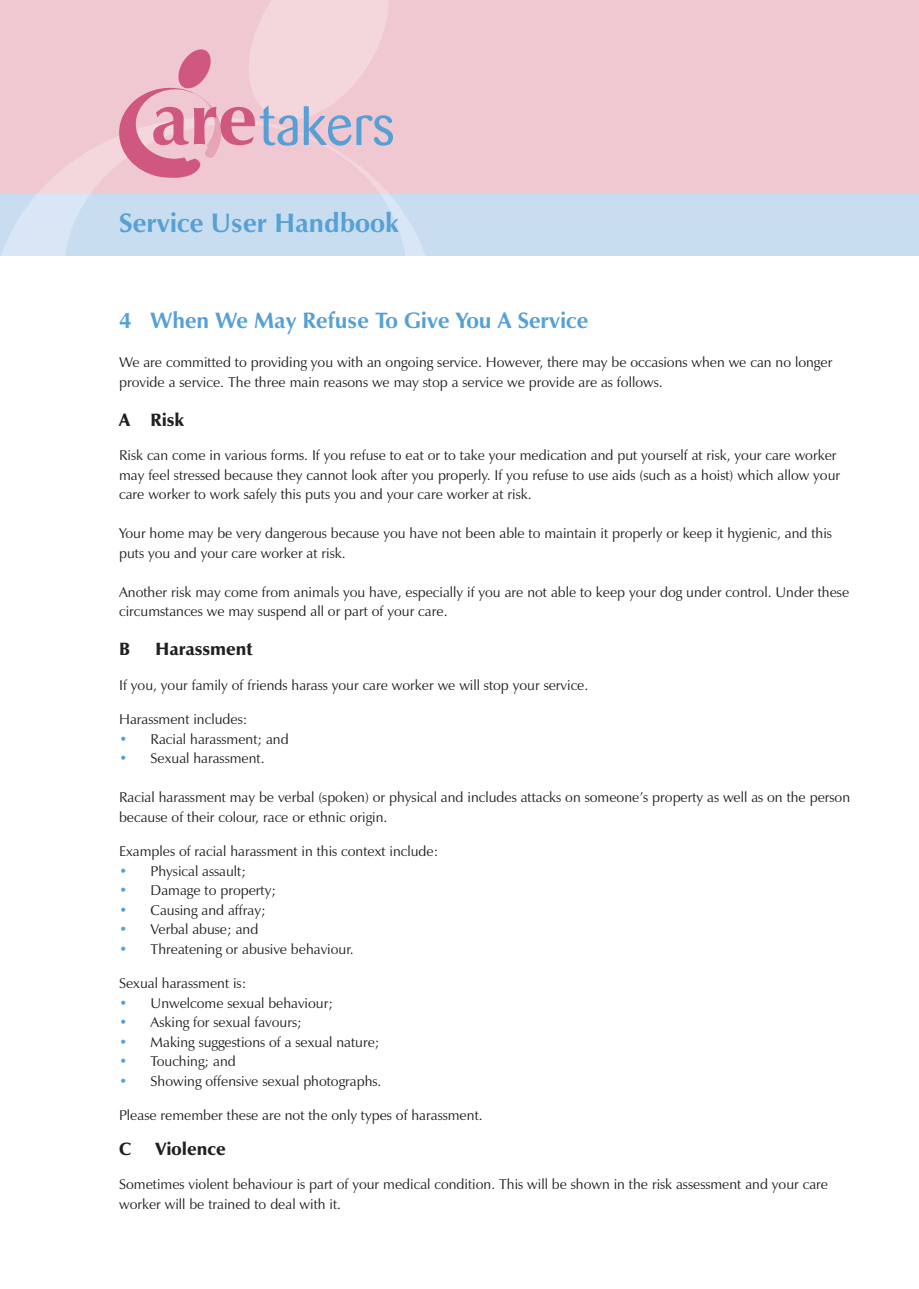
<style>
.page{position:relative;width:919px;height:1289px;background:#fff}
.page>*{position:absolute;margin:0;border:0;box-sizing:border-box;transform-origin:0 0}
.t1{font:700 27px "Zapf Humanist 601 BT";color:#56a0d5}
.t2{font:700 22.5px "Zapf Humanist 601 BT";color:#56a0d5}
.t3{font:900 18px "Zapf Humanist 601 BT";color:#231f20}
.t4{font:14.25px/19.5px "Zapf Humanist 601 BT";color:#231f20}
.s1{color:#56a0d5}
</style>
<div class="page">
<div style="left:0;top:188px;width:918px;height:67px;background:#c9ddf0"></div>
<div style="left:0;top:0;width:918px;height:193px;background:#efc8d2"></div>
<svg style="left:0;top:0;width:427px;height:256px"></svg>
<h1 class="t1" style="left:119px;top:206px;width:281px">Service User Handbook</h1>
<h2 class="t2" style="left:119px;top:306px;width:470px">4 When We May Refuse To Give You A Service</h2>
<p class="t4" style="left:119px;top:352px;width:714px">We are committed to providing you with an ongoing service. However, there may be occasions when we can no longer provide a service. The three main reasons we may stop a service we provide are as follows.</p>
<p class="t3" style="left:119px;top:408px;width:67px">A Risk</p>
<p class="t4" style="left:119px;top:445px;width:722px">Risk can come in various forms. If you refuse to eat or to take your medication and put yourself at risk, your care worker may feel stressed because they cannot look after you properly. If you refuse to use aids (such as a hoist) which allow your care worker to work safely this puts you and your care worker at risk.</p>
<p class="t4" style="left:119px;top:523px;width:714px">Your home may be very dangerous because you have not been able to maintain it properly or keep it hygienic, and this puts you and your care worker at risk.</p>
<p class="t4" style="left:119px;top:582px;width:731px">Another risk may come from animals you have, especially if you are not able to keep your dog under control. Under these circumstances we may suspend all or part of your care.</p>
<p class="t3" style="left:119px;top:638px;width:12px">B</p>
<p class="t3" style="left:155px;top:638px;width:99px">Harassment</p>
<p class="t4" style="left:119px;top:675px;width:470px">If you, your family of friends harass your care worker we will stop your service.</p>
<p class="t4" style="left:119px;top:709px;width:130px">Harassment includes:</p>
<p class="t4" style="left:119px;top:729px;width:171px"><span class="s1">•</span> Racial harassment; and</p>
<p class="t4" style="left:119px;top:748px;width:147px"><span class="s1">•</span> Sexual harassment.</p>
<p class="t4" style="left:119px;top:787px;width:732px">Racial harassment may be verbal (spoken) or physical and includes attacks on someone’s property as well as on the person because of their colour, race or ethnic origin.</p>
<p class="t4" style="left:119px;top:841px;width:321px">Examples of racial harassment in this context include:</p>
<p class="t4" style="left:119px;top:861px;width:128px"><span class="s1">•</span> Physical assault;</p>
<p class="t4" style="left:119px;top:880px;width:158px"><span class="s1">•</span> Damage to property;</p>
<p class="t4" style="left:119px;top:900px;width:148px"><span class="s1">•</span> Causing and affray;</p>
<p class="t4" style="left:119px;top:919px;width:141px"><span class="s1">•</span> Verbal abuse; and</p>
<p class="t4" style="left:119px;top:939px;width:236px"><span class="s1">•</span> Threatening or abusive behaviour.</p>
<p class="t4" style="left:119px;top:973px;width:129px">Sexual harassment is:</p>
<p class="t4" style="left:119px;top:993px;width:215px"><span class="s1">•</span> Unwelcome sexual behaviour;</p>
<p class="t4" style="left:119px;top:1012px;width:184px"><span class="s1">•</span> Asking for sexual favours;</p>
<p class="t4" style="left:119px;top:1032px;width:262px"><span class="s1">•</span> Making suggestions of a sexual nature;</p>
<p class="t4" style="left:119px;top:1051px;width:118px"><span class="s1">•</span> Touching; and</p>
<p class="t4" style="left:119px;top:1071px;width:264px"><span class="s1">•</span> Showing offensive sexual photographs.</p>
<p class="t4" style="left:119px;top:1105px;width:365px">Please remember these are not the only types of harassment.</p>
<p class="t3" style="left:119px;top:1137px;width:13px">C</p>
<p class="t3" style="left:155px;top:1137px;width:72px">Violence</p>
<p class="t4" style="left:119px;top:1174px;width:710px">Sometimes violent behaviour is part of your medical condition. This will be shown in the risk assessment and your care worker will be trained to deal with it.</p>
</div>
